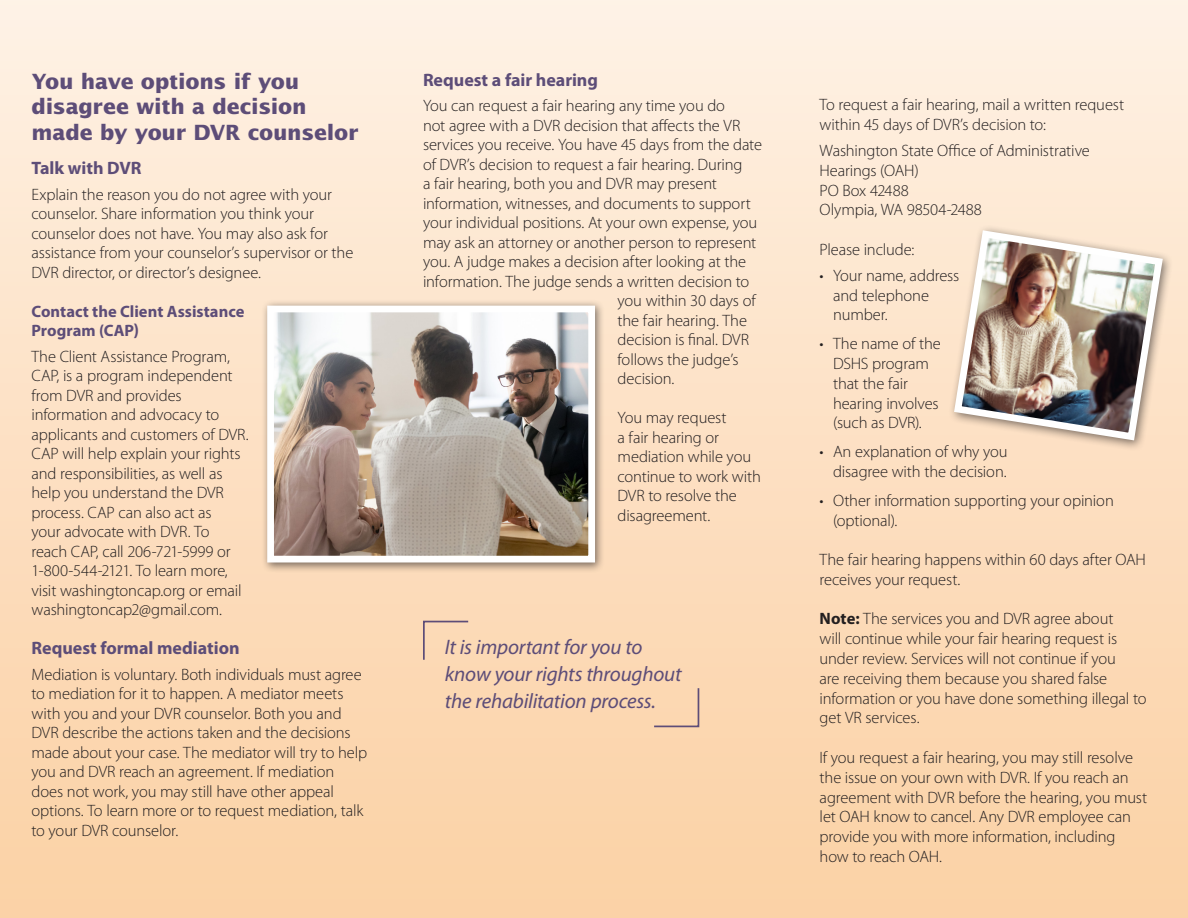
<style>
.page{position:relative;width:1188px;height:918px;background:#fff}
.page>*{position:absolute;margin:0;border:0;box-sizing:border-box;transform-origin:0 0}
.t1{font:italic 21px/27px "Myriad Pro";letter-spacing:-.01em;color:#5d4d78}
.t2{font:700 21px/25.2px "Lucida Sans";letter-spacing:-.01em;color:#5d4d78}
.t3{font:700 18px "Myriad Pro";color:#5d4d78}
.t4{font:300 16.5px/19.5px "Myriad Pro";letter-spacing:-.01em;color:#231f20}
.t5{font:700 16.5px/19.5px "Myriad Pro";color:#5d4d78}
.s1{font-size:18px}
.s2{font-weight:700}
</style>
<div class="page">
<div style="left:0;top:0;width:1188px;height:918px;background:linear-gradient(to bottom,#fef1e4,#fbd0a3)"></div>
<div style="left:261px;top:300px;width:344px;height:273px;background:#231f20;opacity:.6"></div>
<img style="left:275px;top:314px;width:312px;height:240px">
<div style="left:267px;top:306px;width:328px;height:256px;border:7px solid #fff"></div>
<div style="left:948px;top:224px;width:226px;height:227px;background:#231f20;opacity:.6"></div>
<img style="left:950px;top:226px;width:217px;height:218px">
<svg style="left:422px;top:620px;width:48px;height:41px;background:#f0cfb1"></svg>
<svg style="left:652px;top:686px;width:48px;height:42px;background:#f0cdad"></svg>
<p class="t2" style="left:32px;top:69px;width:329px">You have options if you disagree with a decision made by your DVR counselor</p>
<p class="t3" style="left:32px;top:158px;width:111px">Talk with DVR</p>
<p class="t4" style="left:32px;top:185px;width:323px">Explain the reason you do not agree with your counselor. Share information you think your counselor does not have. You may also ask for assistance from your counselor’s supervisor or the DVR director, or director’s designee.</p>
<p class="t5" style="left:32px;top:301px;width:215px">Contact the Client Assistance<br>Program (CAP<span class="s1">)</span></p>
<p class="t4" style="left:32px;top:347px;width:219px">The Client Assistance Program,<br>CAP, is a program independent from DVR and provides information and advocacy to applicants and customers of DVR.<br>CAP will help explain your rights and responsibilities, as well as help you understand the DVR process. CAP can also act as<br>your advocate with DVR. To reach CAP, call 206-721-5999 or<br>1-800-544-2121. To learn more, visit washingtoncap.org or email washingtoncap2@gmail.com.</p>
<p class="t3" style="left:32px;top:638px;width:210px">Request formal mediation</p>
<p class="t4" style="left:32px;top:665px;width:337px">Mediation is voluntary. Both individuals must agree to mediation for it to happen. A mediator meets with you and your DVR counselor. Both you and DVR describe the actions taken and the decisions made about your case. The mediator will try to help you and DVR reach an agreement. If mediation does not work, you may still have other appeal options. To learn more or to request mediation, talk to your DVR counselor.</p>
<p class="t3" style="left:423px;top:69px;width:176px">Request a fair hearing</p>
<p class="t4" style="left:423px;top:96px;width:304px">You can request a fair hearing any time you do</p>
<p class="t4" style="left:423px;top:116px;width:319px">not agree with a DVR decision that affects the VR</p>
<p class="t4" style="left:423px;top:135px;width:341px">services you receive. You have 45 days from the date</p>
<p class="t4" style="left:423px;top:155px;width:321px">of DVR’s decision to request a fair hearing. During</p>
<p class="t4" style="left:423px;top:174px;width:296px">a fair hearing, both you and DVR may present</p>
<p class="t4" style="left:423px;top:194px;width:329px">information, witnesses, and documents to support</p>
<p class="t4" style="left:423px;top:213px;width:336px">your individual positions. At your own expense, you</p>
<p class="t4" style="left:423px;top:233px;width:335px">may ask an attorney or another person to represent</p>
<p class="t4" style="left:423px;top:252px;width:325px">you. A judge makes a decision after looking at the</p>
<p class="t4" style="left:423px;top:272px;width:328px">information. The judge sends a written decision to</p>
<p class="t4" style="left:618px;top:291px;width:140px">you within 30 days of</p>
<p class="t4" style="left:618px;top:311px;width:131px">the fair hearing. The</p>
<p class="t4" style="left:618px;top:330px;width:133px">decision is final. DVR</p>
<p class="t4" style="left:618px;top:350px;width:123px">follows the judge’s</p>
<p class="t4" style="left:618px;top:369px;width:58px">decision.</p>
<p class="t4" style="left:618px;top:408px;width:145px">You may request<br>a fair hearing or mediation while you continue to work with<br>DVR to resolve the disagreement.</p>
<p class="t1" style="left:445px;top:634px;width:238px">It is important for you to know your rights throughout the rehabilitation process.</p>
<p class="t4" style="left:820px;top:95px;width:306px">To request a fair hearing, mail a written request within 45 days of DVR’s decision to:</p>
<p class="t4" style="left:820px;top:141px;width:272px">Washington State Office of Administrative<br>Hearings (OAH)<br>PO Box 42488<br>Olympia, WA 98504-2488</p>
<p class="t4" style="left:820px;top:240px;width:96px">Please include:</p>
<p class="t4" style="left:833px;top:266px;width:128px;text-indent:-13px">• Your name, address and telephone number.</p>
<p class="t4" style="left:833px;top:334px;width:109px;text-indent:-13px">• The name of the<br>DSHS program that the fair hearing involves (such as DVR).</p>
<p class="t4" style="left:820px;top:442px;width:189px;text-align:right">• An explanation of why you disagree with the decision.</p>
<p class="t4" style="left:833px;top:491px;width:282px;text-indent:-13px">• Other information supporting your opinion (optional).</p>
<p class="t4" style="left:820px;top:550px;width:328px">The fair hearing happens within 60 days after OAH receives your request.</p>
<p class="t4" style="left:820px;top:609px;width:328px"><span class="s2">Note:</span> The services you and DVR agree about<br>will continue while your fair hearing request is under review. Services will not continue if you<br>are receiving them because you shared false information or you have done something illegal to get VR services.</p>
<p class="t4" style="left:820px;top:748px;width:329px">If you request a fair hearing, you may still resolve the issue on your own with DVR. If you reach an agreement with DVR before the hearing, you must let OAH know to cancel. Any DVR employee can provide you with more information, including how to reach OAH.</p>
</div>
